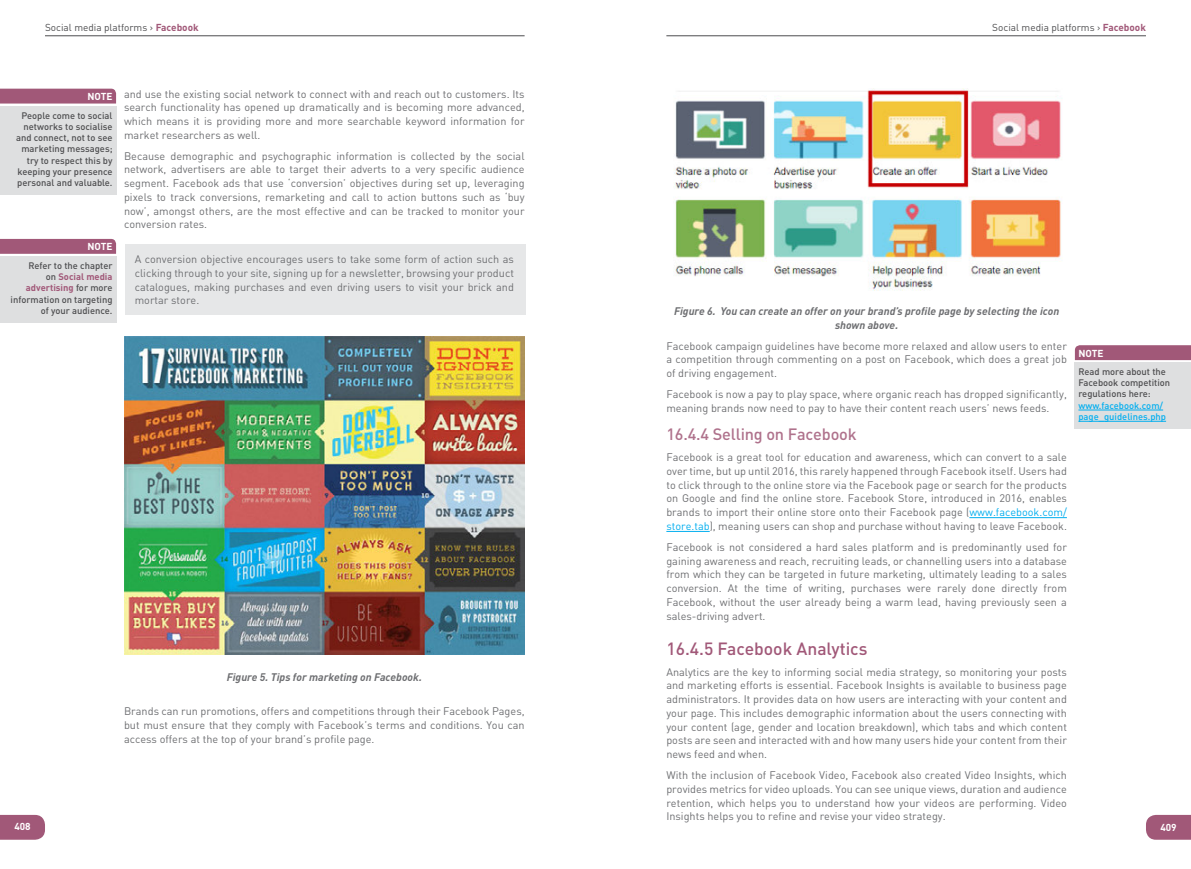
<style>
.page{position:relative;width:1191px;height:869px;background:#fff}
.page>*{position:absolute;margin:0;border:0;box-sizing:border-box;transform-origin:0 0}
.t1{font:500 17.5px "DIN";color:#a15878}
.t2{font:500 16.25px "DIN";letter-spacing:-.01em;color:#af728c}
.t3{font:10.88px/13.8px "DIN";color:#6d6e71;text-align:justify}
.t4{font:italic 700 10.88px/13.8px "DIN";color:#6d6e71;text-align:center}
.t5{font:10px "DIN";color:#4d4d4f}
.t6{font:700 10px "DIN";color:#fff}
.t7{font:500 9.38px/11.2px "DIN";color:#4d4d4f;text-align:right}
.t8{font:500 9.38px/11.2px "DIN";color:#00aeef}
.s1{font-weight:700;color:#a15878}
.s2{color:#00aeef}
</style>
<div class="page">
<svg style="left:1146px;top:814px;width:45px;height:25px"></svg>
<svg style="left:0;top:814px;width:45px;height:25px"></svg>
<hr style="left:666px;top:35px;width:480px;height:1px;background:#4d4d4f">
<hr style="left:45px;top:35px;width:479px;height:1px;background:#4d4d4f">
<img style="left:673px;top:89px;width:389px;height:202px">
<hr style="left:969px;top:517px;width:98px;height:1px;background:#00aeef">
<hr style="left:666px;top:531px;width:43px;height:1px;background:#00aeef">
<div style="left:1075px;top:345px;width:116px;height:15px;background:#a15878"></div>
<div style="left:1075px;top:362px;width:116px;height:66px;background:#dedfe0"></div>
<hr style="left:1078px;top:409px;width:85px;height:1px;background:#00aeef">
<hr style="left:1078px;top:421px;width:88px;height:1px;background:#00aeef">
<div style="left:125px;top:244px;width:400px;height:71px;background:#e6e7e8"></div>
<img style="left:124px;top:337px;width:400px;height:317px">
<div style="left:0;top:89px;width:116px;height:14px;background:#a15878"></div>
<svg style="left:0;top:239px;width:116px;height:15px;background:#a25a79"></svg>
<div style="left:0;top:106px;width:116px;height:88px;background:#dedfe0"></div>
<div style="left:0;top:256px;width:116px;height:66px;background:#dedfe0"></div>
<p class="t5" style="left:45px;top:21px;width:155px">Social media platforms › <span class="s1">Facebook</span></p>
<p class="t5" style="left:992px;top:21px;width:155px">Social media platforms › <span class="s1">Facebook</span></p>
<p class="t3" style="left:124px;top:86px;width:402px">and use the existing social network to connect with and reach out to customers. Its search functionality has opened up dramatically and is becoming more advanced, which means it is providing more and more searchable keyword information for market researchers as well.</p>
<p class="t3" style="left:124px;top:149px;width:402px">Because demographic and psychographic information is collected by the social network, advertisers are able to target their adverts to a very specific audience segment. Facebook ads that use ‘conversion’ objectives during set up, leveraging pixels to track conversions, remarketing and call to action buttons such as ‘buy now’, amongst others, are the most effective and can be tracked to monitor your conversion rates.</p>
<p class="t3" style="left:135px;top:252px;width:381px">A conversion objective encourages users to take some form of action such as clicking through to your site, signing up for a newsletter, browsing your product catalogues, making purchases and even driving users to visit your brick and mortar store.</p>
<p class="t6" style="left:87px;top:90px;width:27px">NOTE</p>
<p class="t7" style="left:16px;top:109px;width:98px">People come to social networks to socialise and connect, not to see marketing messages; try to respect this by keeping your presence personal and valuable.</p>
<p class="t6" style="left:87px;top:240px;width:27px">NOTE</p>
<p class="t7" style="left:11px;top:259px;width:103px">Refer to the chapter<br>on <span class="s1">Social media advertising</span> for more information on targeting of your audience.</p>
<p class="t4" style="left:674px;top:304px;width:387px">Figure 6. You can create an offer on your brand’s profile page by selecting the icon shown above.</p>
<p class="t3" style="left:666px;top:338px;width:402px">Facebook campaign guidelines have become more relaxed and allow users to enter a competition through commenting on a post on Facebook, which does a great job of driving engagement.</p>
<p class="t3" style="left:666px;top:387px;width:402px">Facebook is now a pay to play space, where organic reach has dropped significantly, meaning brands now need to pay to have their content reach users’ news feeds.</p>
<h2 class="t2" style="left:666px;top:424px;width:192px">16.4.4 Selling on Facebook</h2>
<p class="t3" style="left:666px;top:450px;width:402px">Facebook is a great tool for education and awareness, which can convert to a sale over time, but up until 2016, this rarely happened through Facebook itself. Users had to click through to the online store via the Facebook page or search for the products on Google and find the online store. Facebook Store, introduced in 2016, enables brands to import their online store onto their Facebook page (<span class="s2">www.facebook.com/ store.tab</span>), meaning users can shop and purchase without having to leave Facebook.</p>
<p class="t3" style="left:666px;top:539px;width:402px">Facebook is not considered a hard sales platform and is predominantly used for gaining awareness and reach, recruiting leads, or channelling users into a database from which they can be targeted in future marketing, ultimately leading to a sales conversion. At the time of writing, purchases were rarely done directly from Facebook, without the user already being a warm lead, having previously seen a sales-driving advert.</p>
<h1 class="t1" style="left:666px;top:637px;width:203px">16.4.5 Facebook Analytics</h1>
<p class="t3" style="left:666px;top:664px;width:402px">Analytics are the key to informing social media strategy, so monitoring your posts and marketing efforts is essential. Facebook Insights is available to business page administrators. It provides data on how users are interacting with your content and your page. This includes demographic information about the users connecting with your content (age, gender and location breakdown), which tabs and which content posts are seen and interacted with and how many users hide your content from their news feed and when.</p>
<p class="t3" style="left:666px;top:767px;width:402px">With the inclusion of Facebook Video, Facebook also created Video Insights, which provides metrics for video uploads. You can see unique views, duration and audience retention, which helps you to understand how your videos are performing. Video Insights helps you to refine and revise your video strategy.</p>
<p class="t6" style="left:1078px;top:346px;width:27px">NOTE</p>
<p class="t7" style="left:1078px;top:365px;width:93px;text-align:left">Read more about the<br>Facebook competition regulations here:</p>
<p class="t8" style="left:1078px;top:399px;width:89px">www.facebook.com/ page_guidelines.php</p>
<p class="t4" style="left:227px;top:669px;width:197px">Figure 5. Tips for marketing on Facebook.</p>
<p class="t3" style="left:124px;top:704px;width:402px">Brands can run promotions, offers and competitions through their Facebook Pages, but must ensure that they comply with Facebook’s terms and conditions. You can access offers at the top of your brand’s profile page.</p>
<p class="t6" style="left:14px;top:819px;width:18px">408</p>
<p class="t6" style="left:1160px;top:820px;width:18px">409</p>
</div>
